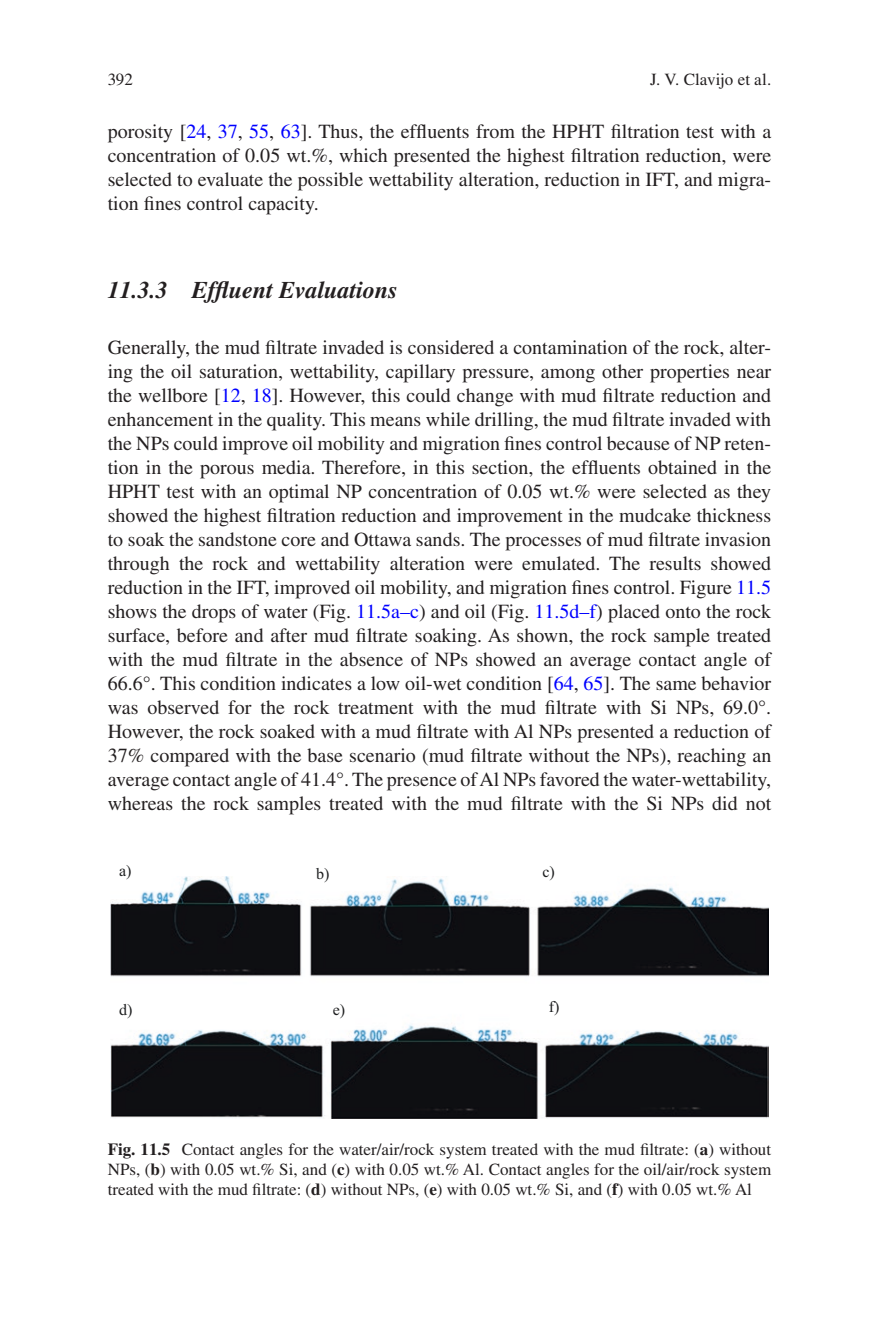
<style>
.page{position:relative;width:879px;height:1333px;background:#fff}
.page>*{position:absolute;margin:0;border:0;box-sizing:border-box;transform-origin:0 0}
.t1{font:italic 700 24px "Times LT Std";color:#231f20}
.t2{font:20px/24px "Times LT Std";color:#231f20;text-align:justify}
.t3{font:17px/20px "Times LT Std";color:#231f20;text-align:justify}
.t4{font:17px "Times LT Std Roman 2";letter-spacing:.005em;color:#231f20}
.t5{font:16px "Times New Roman";color:#1d1e1f}
.s1{color:#00f}
.s2{font-weight:700}
</style>
<div class="page">
<img style="left:110px;top:877px;width:658px;height:241px">
<p class="t4" style="left:650px;top:70px;width:123px">J. V. Clavijo et al.</p>
<p class="t3" style="left:108px;top:69px;width:27px">392</p>
<p class="t2" style="left:108px;top:119px;width:665px">porosity [<span class="s1">24</span>, <span class="s1">37</span>, <span class="s1">55</span>, <span class="s1">63</span>]. Thus, the effluents from the HPHT filtration test with a concentration of 0.05 wt.%, which presented the highest filtration reduction, were selected to evaluate the possible wettability alteration, reduction in IFT, and migra&shy;tion fines control capacity.</p>
<p class="t1" style="left:108px;top:276px;width:292px">11.3.3 Effluent Evaluations</p>
<p class="t2" style="left:108px;top:335px;width:665px">Generally, the mud filtrate invaded is considered a contamination of the rock, alter&shy;ing the oil saturation, wettability, capillary pressure, among other properties near the wellbore [<span class="s1">12</span>, <span class="s1">18</span>]. However, this could change with mud filtrate reduction and enhancement in the quality. This means while drilling, the mud filtrate invaded with the NPs could improve oil mobility and migration fines control because of NP reten&shy;tion in the porous media. Therefore, in this section, the effluents obtained in the HPHT test with an optimal NP concentration of 0.05 wt.% were selected as they showed the highest filtration reduction and improvement in the mudcake thickness to soak the sandstone core and Ottawa sands. The processes of mud filtrate invasion through the rock and wettability alteration were emulated. The results showed reduction in the IFT, improved oil mobility, and migration fines control. Figure <span class="s1">11.5 </span>shows the drops of water (Fig. <span class="s1">11.5a–c</span>) and oil (Fig. <span class="s1">11.5d–f</span>) placed onto the rock surface, before and after mud filtrate soaking. As shown, the rock sample treated with the mud filtrate in the absence of NPs showed an average contact angle of 66.6°. This condition indicates a low oil-wet condition [<span class="s1">64</span>, <span class="s1">65</span>]. The same behavior was observed for the rock treatment with the mud filtrate with Si NPs, 69.0°.<br>However, the rock soaked with a mud filtrate with Al NPs presented a reduction of 37% compared with the base scenario (mud filtrate without the NPs), reaching an average contact angle of 41.4°. The presence of Al NPs favored the water-wettability, whereas the rock samples treated with the mud filtrate with the Si NPs did not</p>
<p class="t5" style="left:119px;top:859px;width:14px">a)</p>
<p class="t5" style="left:542px;top:861px;width:14px">c)</p>
<p class="t5" style="left:316px;top:863px;width:15px">b)</p>
<p class="t5" style="left:119px;top:999px;width:15px">d)</p>
<p class="t5" style="left:333px;top:999px;width:14px">e)</p>
<p class="t5" style="left:549px;top:995px;width:12px">f)</p>
<p class="t3" style="left:108px;top:1138px;width:665px"><span class="s2">Fig. 11.5</span> Contact angles for the water/air/rock system treated with the mud filtrate: (<span class="s2">a</span>) without NPs, (<span class="s2">b</span>) with 0.05 wt.% Si, and (<span class="s2">c</span>) with 0.05 wt.% Al. Contact angles for the oil/air/rock system treated with the mud filtrate: (<span class="s2">d</span>) without NPs, (<span class="s2">e</span>) with 0.05 wt.% Si, and (<span class="s2">f</span>) with 0.05 wt.% Al</p>
</div>
